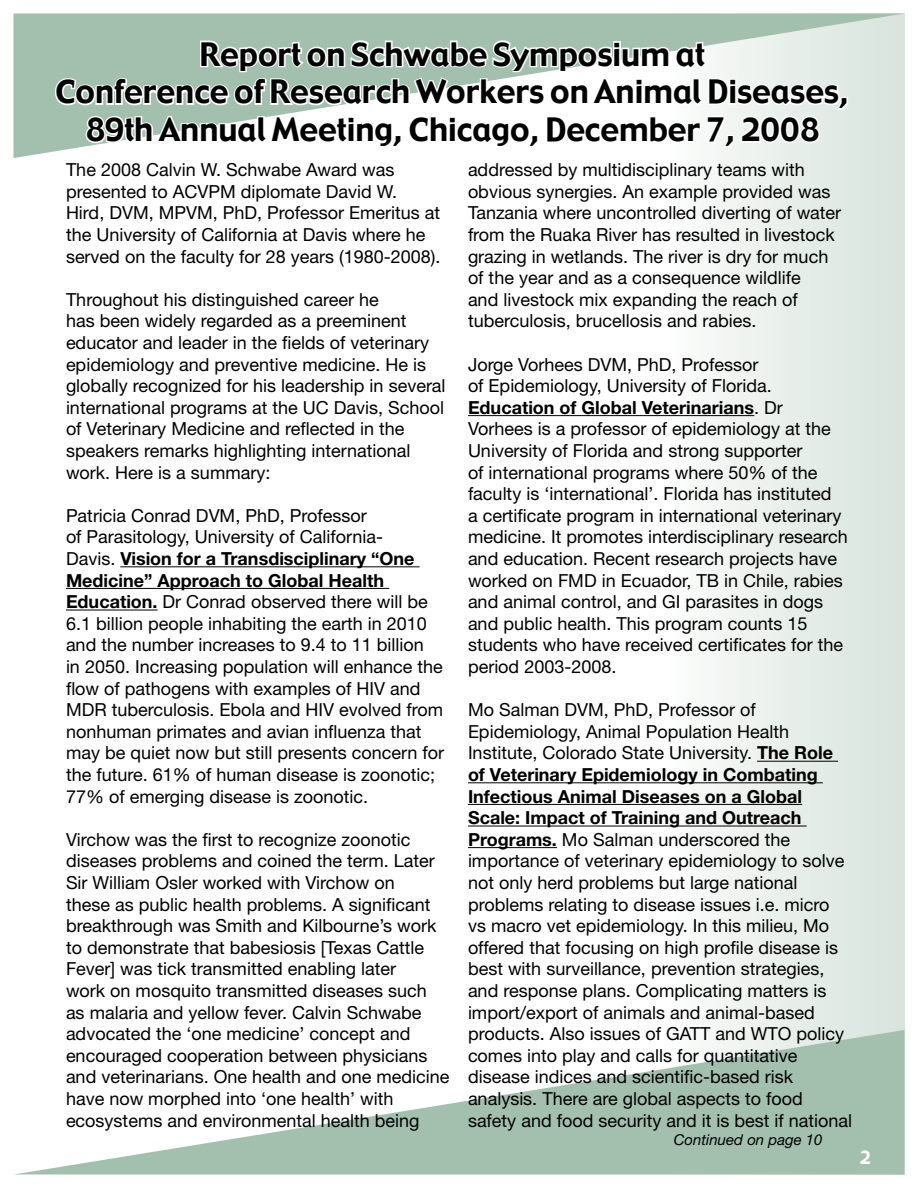
<style>
.page{position:relative;width:918px;height:1188px;background:#fff}
.page>*{position:absolute;margin:0;border:0;box-sizing:border-box;transform-origin:0 0}
.t1{font:31.5px/37.8px "Gadget";color:#000;text-align:center}
.t2{font:18px/21.6px "Helvetica Neue";color:#000}
.t3{font:18px "Gadget";color:#fff}
.t4{font:italic 15px "Helvetica Neue";color:#000}
.s1{font-weight:700}
</style>
<div class="page">
<div style="left:668px;top:14px;width:236px;height:1160px;background:linear-gradient(to right,#fbfcfb,#d7e3dc)"></div>
<svg style="left:17px;top:1030px;width:887px;height:144px"></svg>
<svg style="left:14px;top:14px;width:890px;height:144px;fill:#a3c0af"></svg>
<svg style="left:53px;top:38px;width:797px;height:111px"></svg>
<hr style="left:120px;top:566px;width:300px;height:1px;background:#000">
<hr style="left:66px;top:588px;width:323px;height:1px;background:#000">
<hr style="left:66px;top:610px;width:92px;height:1px;background:#000">
<hr style="left:468px;top:415px;width:286px;height:1px;background:#000">
<hr style="left:757px;top:761px;width:81px;height:1px;background:#000">
<hr style="left:468px;top:782px;width:355px;height:1px;background:#000">
<hr style="left:468px;top:804px;width:334px;height:1px;background:#000">
<hr style="left:468px;top:826px;width:339px;height:1px;background:#000">
<hr style="left:468px;top:847px;width:89px;height:1px;background:#000">
<h1 class="t1" style="left:55px;top:37px;width:795px">Report on Schwabe Symposium at<br>Conference of Research Workers on Animal Diseases,<br>89th Annual Meeting, Chicago, December 7, 2008</h1>
<p class="t2" style="left:66px;top:159px;width:376px">The 2008 Calvin W. Schwabe Award was presented to ACVPM diplomate David W.<br>Hird, DVM, MPVM, PhD, Professor Emeritus at the University of California at Davis where he served on the faculty for 28 years (1980-2008).</p>
<p class="t2" style="left:66px;top:288px;width:381px">Throughout his distinguished career he<br>has been widely regarded as a preeminent educator and leader in the fields of veterinary epidemiology and preventive medicine. He is globally recognized for his leadership in several international programs at the UC Davis, School of Veterinary Medicine and reflected in the speakers remarks highlighting international work. Here is a summary:</p>
<p class="t2" style="left:66px;top:504px;width:380px">Patricia Conrad DVM, PhD, Professor<br>of Parasitology, University of California-<br>Davis. <span class="s1">Vision for a Transdisciplinary “One Medicine” Approach to Global Health Education.</span> Dr Conrad observed there will be 6.1 billion people inhabiting the earth in 2010 and the number increases to 9.4 to 11 billion<br>in 2050. Increasing population will enhance the flow of pathogens with examples of HIV and MDR tuberculosis. Ebola and HIV evolved from nonhuman primates and avian influenza that may be quiet now but still presents concern for the future. 61% of human disease is zoonotic; 77% of emerging disease is zoonotic.</p>
<p class="t2" style="left:66px;top:828px;width:385px">Virchow was the first to recognize zoonotic diseases problems and coined the term. Later Sir William Osler worked with Virchow on<br>these as public health problems. A significant breakthrough was Smith and Kilbourne’s work to demonstrate that babesiosis [Texas Cattle Fever] was tick transmitted enabling later<br>work on mosquito transmitted diseases such as malaria and yellow fever. Calvin Schwabe advocated the ‘one medicine’ concept and encouraged cooperation between physicians and veterinarians. One health and one medicine have now morphed into ‘one health’ with ecosystems and environmental health being</p>
<p class="t2" style="left:468px;top:159px;width:375px">addressed by multidisciplinary teams with obvious synergies. An example provided was Tanzania where uncontrolled diverting of water from the Ruaka River has resulted in livestock grazing in wetlands. The river is dry for much of the year and as a consequence wildlife<br>and livestock mix expanding the reach of tuberculosis, brucellosis and rabies.</p>
<p class="t2" style="left:468px;top:353px;width:381px">Jorge Vorhees DVM, PhD, Professor<br>of Epidemiology, University of Florida.<br><span class="s1">Education of Global Veterinarians</span>. Dr Vorhees is a professor of epidemiology at the University of Florida and strong supporter<br>of international programs where 50% of the faculty is ‘international’. Florida has instituted<br>a certificate program in international veterinary medicine. It promotes interdisciplinary research and education. Recent research projects have worked on FMD in Ecuador, TB in Chile, rabies and animal control, and GI parasites in dogs and public health. This program counts 15 students who have received certificates for the period 2003-2008.</p>
<p class="t2" style="left:468px;top:699px;width:386px">Mo Salman DVM, PhD, Professor of Epidemiology, Animal Population Health Institute, Colorado State University. <span class="s1">The Role of Veterinary Epidemiology in Combating Infectious Animal Diseases on a Global Scale: Impact of Training and Outreach Programs.</span> Mo Salman underscored the importance of veterinary epidemiology to solve not only herd problems but large national problems relating to disease issues i.e. micro<br>vs macro vet epidemiology. In this milieu, Mo offered that focusing on high profile disease is best with surveillance, prevention strategies, and response plans. Complicating matters is import/export of animals and animal-based products. Also issues of GATT and WTO policy comes into play and calls for quantitative disease indices and scientific-based risk analysis. There are global aspects to food safety and food security and it is best if national</p>
<p class="t4" style="left:674px;top:1130px;width:150px">Continued on page 10</p>
<p class="t3" style="left:860px;top:1146px;width:13px">2</p>
</div>
